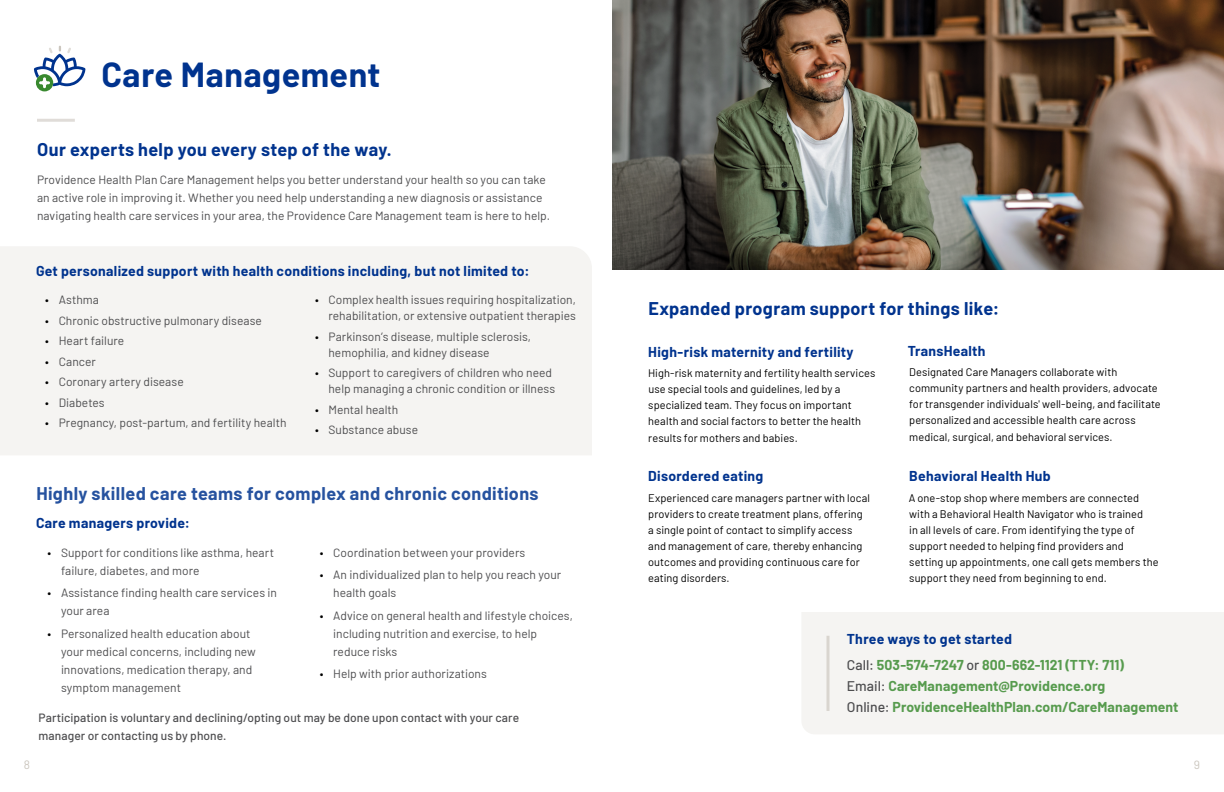
<style>
.page{position:relative;width:1224px;height:792px;background:#fff}
.page>*{position:absolute;margin:0;border:0;box-sizing:border-box;transform-origin:0 0}
.t1{font:700 34px "Barlow";letter-spacing:.015em;color:#00338e}
.t2{font:700 18px "Barlow";letter-spacing:.02em;color:#00338e}
.t3{font:700 18px "Barlow";letter-spacing:.02em;color:#26529f}
.t4{font:700 14px "Barlow";letter-spacing:.02em;color:#00338e}
.t5{font:700 14px/25.5px "Barlow";letter-spacing:.005em;color:#579b4e}
.t6{font:12px/18px "Barlow";color:#4d4d4f}
.t7{font:500 12px/18px "Barlow";letter-spacing:.005em;color:#4d4d4f}
.t8{font:12px "Barlow";color:#cbc6be}
.t9{font:11px/16px "Barlow";letter-spacing:.005em;color:#000}
.s1{color:#000}
.s2{color:#00338e}
.s3{font-weight:500;color:#4d4d4f}
</style>
<div class="page">
<div style="left:802px;top:612px;width:422px;height:122px;background:#f5f4f2"></div>
<div style="left:0;top:247px;width:592px;height:208px;background:#f5f4f2"></div>
<svg style="left:34px;top:46px;width:52px;height:45px"></svg>
<hr style="left:37px;top:119px;width:38px;height:3px;background:#988c7e">
<img style="left:612px;top:0;width:612px;height:270px">
<hr style="left:826px;top:636px;width:4px;height:75px;background:#e0dcd7">
<h1 class="t1" style="left:101px;top:50px;width:281px">Care Management</h1>
<h2 class="t2" style="left:37px;top:136px;width:356px">Our experts help you every step of the way.</h2>
<p class="t6" style="left:37px;top:170px;width:515px">Providence Health Plan Care Management helps you better understand your health so you can take an active role in improving it. Whether you need help understanding a new diagnosis or assistance navigating health care services in your area, the Providence Care Management team is here to help.</p>
<p class="t4" style="left:36px;top:261px;width:495px">Get personalized support with health conditions including, but not limited to:</p>
<p class="t6" style="left:45px;top:290px;width:55px"><span class="s1">•</span> Asthma</p>
<p class="t6" style="left:45px;top:310px;width:218px"><span class="s1">•</span> Chronic obstructive pulmonary disease</p>
<p class="t6" style="left:45px;top:331px;width:81px"><span class="s1">•</span> Heart failure</p>
<p class="t6" style="left:45px;top:351px;width:52px"><span class="s1">•</span> Cancer</p>
<p class="t6" style="left:45px;top:372px;width:140px"><span class="s1">•</span> Coronary artery disease</p>
<p class="t6" style="left:45px;top:392px;width:61px"><span class="s1">•</span> Diabetes</p>
<p class="t6" style="left:45px;top:413px;width:243px"><span class="s1">•</span> Pregnancy, post-partum, and fertility health</p>
<p class="t6" style="left:315px;top:291px;width:262px;line-height:16px;text-align:right"><span class="s1">•</span> Complex health issues requiring hospitalization, rehabilitation, or extensive outpatient therapies</p>
<p class="t6" style="left:329px;top:327px;width:204px;line-height:16px;text-indent:-14px"><span class="s1">•</span> Parkinson’s disease, multiple sclerosis, hemophilia, and kidney disease</p>
<p class="t6" style="left:315px;top:364px;width:242px;line-height:16px;text-align:right"><span class="s1">•</span> Support to caregivers of children who need help managing a chronic condition or illness</p>
<p class="t6" style="left:315px;top:399px;width:85px"><span class="s1">•</span> Mental health</p>
<p class="t6" style="left:315px;top:420px;width:105px"><span class="s1">•</span> Substance abuse</p>
<h2 class="t3" style="left:36px;top:480px;width:504px">Highly skilled care teams for complex and chronic conditions</h2>
<p class="t4" style="left:36px;top:513px;width:155px">Care managers provide:</p>
<p class="t6" style="left:61px;top:542px;width:215px;text-indent:-14px"><span class="s1">•</span> Support for conditions like asthma, heart failure, diabetes, and more</p>
<p class="t6" style="left:61px;top:583px;width:217px;text-indent:-14px"><span class="s1">•</span> Assistance finding health care services in your area</p>
<p class="t6" style="left:61px;top:623px;width:196px;text-indent:-14px"><span class="s1">•</span> Personalized health education about your medical concerns, including new innovations, medication therapy, and symptom management</p>
<p class="t6" style="left:320px;top:542px;width:207px"><span class="s1">•</span> Coordination between your providers</p>
<p class="t6" style="left:333px;top:565px;width:230px;text-indent:-14px"><span class="s1">•</span> An individualized plan to help you reach your health goals</p>
<p class="t6" style="left:333px;top:605px;width:241px;text-indent:-14px"><span class="s1">•</span> Advice on general health and lifestyle choices, including nutrition and exercise, to help reduce risks</p>
<p class="t6" style="left:320px;top:664px;width:169px"><span class="s1">•</span> Help with prior authorizations</p>
<p class="t7" style="left:38px;top:708px;width:482px">Participation is voluntary and declining/opting out may be done upon contact with your care manager or contacting us by phone.</p>
<h2 class="t2" style="left:648px;top:295px;width:353px">Expanded program support for things like:</h2>
<p class="t4" style="left:648px;top:342px;width:207px">High-risk maternity and fertility</p>
<p class="t9" style="left:648px;top:365px;width:229px">High-risk maternity and fertility health services use special tools and guidelines, led by a specialized team. They focus on important health and social factors to better the health results for mothers and babies.</p>
<p class="t4" style="left:648px;top:466px;width:116px">Disordered eating</p>
<p class="t9" style="left:648px;top:489px;width:223px">Experienced care managers partner with local providers to create treatment plans, offering a single point of contact to simplify access and management of care, thereby enhancing outcomes and providing continuous care for eating disorders.</p>
<p class="t4" style="left:908px;top:341px;width:79px">TransHealth</p>
<p class="t9" style="left:909px;top:364px;width:253px">Designated Care Managers collaborate with community partners and health providers, advocate for transgender individuals' well-being, and facilitate personalized and accessible health care across medical, surgical, and behavioral services.</p>
<p class="t4" style="left:909px;top:466px;width:143px">Behavioral Health Hub</p>
<p class="t9" style="left:909px;top:489px;width:251px">A one-stop shop where members are connected with a Behavioral Health Navigator who is trained<br>in all levels of care. From identifying the type of support needed to helping find providers and setting up appointments, one call gets members the support they need from beginning to end.</p>
<p class="t5" style="left:847px;top:625px;width:278px"><span class="s2">Three ways to get started<br></span><span class="s3">Call:</span> 503-574-7247 <span class="s3">or</span> 800-662-1121 (TTY: 711)</p>
<p class="t5" style="left:847px;top:674px;width:333px;line-height:21px"><span class="s3">Email:</span> CareManagement@Providence.org<br><span class="s3">Online:</span> ProvidenceHealthPlan.com/CareManagement</p>
<p class="t8" style="left:24px;top:756px;width:8px">8</p>
<p class="t8" style="left:1194px;top:756px;width:8px">9</p>
</div>
